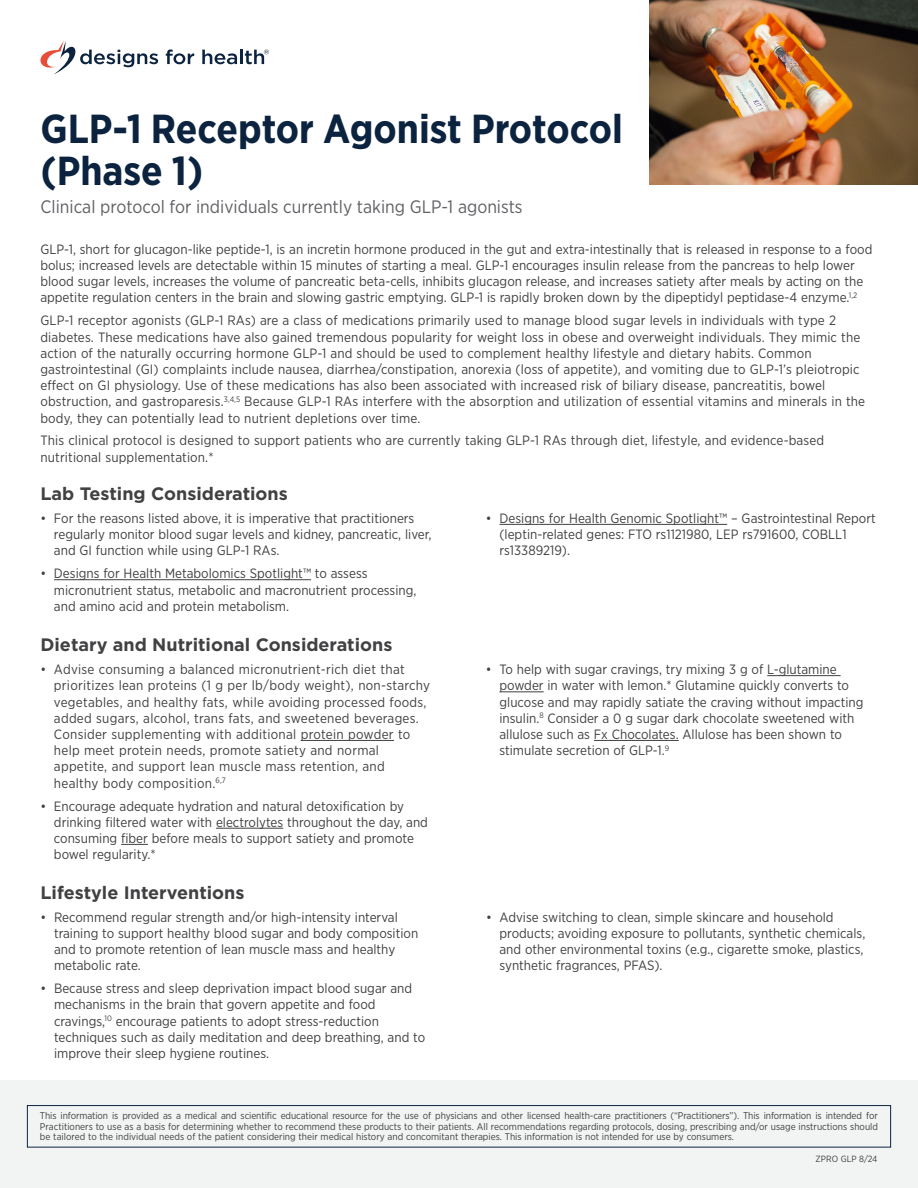
<style>
.page{position:relative;width:918px;height:1188px;background:#fff}
.page>*{position:absolute;margin:0;border:0;box-sizing:border-box;transform-origin:0 0}
.t1{font:700 40.5px/42px "Gotham Narrow";color:#0c2340}
.t2{font:700 18px "Gotham";color:#414042}
.t3{font:18px "Gotham Narrow";color:#606165}
.t4{font:13.5px/16.2px "Gotham Narrow";color:#414042}
.t5{font:13.5px/16.2px "Gotham Narrow";letter-spacing:.02em;color:#414042}
.t6{font:9.75px/10.5px "Gotham Narrow";color:#414042;text-align:justify}
.t7{font:9px "Gotham Narrow";color:#414042}
</style>
<div class="page">
<div style="left:0;top:1080px;width:918px;height:108px;background:#f2f4f4"></div>
<div style="left:27px;top:1105px;width:864px;height:43px;border:1px solid #0c2340"></div>
<img style="left:649px;top:0;width:269px;height:185px">
<svg style="left:40px;top:41px;width:118px;height:33px"></svg>
<svg style="left:166px;top:49px;width:28px;height:15px"></svg>
<svg style="left:202px;top:50px;width:35px;height:14px"></svg>
<hr style="left:240px;top:50px;width:3px;height:14px;background:#0c2340">
<svg style="left:245px;top:50px;width:24px;height:14px"></svg>
<hr style="left:54px;top:579px;width:257px;height:1px;background:#414042">
<hr style="left:499px;top:524px;width:228px;height:1px;background:#414042">
<hr style="left:301px;top:740px;width:93px;height:1px;background:#414042">
<hr style="left:216px;top:828px;width:67px;height:1px;background:#414042">
<svg style="left:121px;top:844px;width:27px;height:1px"></svg>
<hr style="left:767px;top:675px;width:74px;height:1px;background:#414042">
<hr style="left:499px;top:692px;width:45px;height:1px;background:#414042">
<hr style="left:594px;top:740px;width:85px;height:1px;background:#414042">
<h1 class="t1" style="left:40px;top:107px;width:584px">GLP-1 Receptor Agonist Protocol (Phase 1)</h1>
<h2 class="t3" style="left:40px;top:196px;width:484px">Clinical protocol for individuals currently taking GLP-1 agonists</h2>
<p class="t4" style="left:40px;top:241px;width:833px">GLP-1, short for glucagon-like peptide-1, is an incretin hormone produced in the gut and extra-intestinally that is released in response to a food bolus; increased levels are detectable within 15 minutes of starting a meal. GLP-1 encourages insulin release from the pancreas to help lower blood sugar levels, increases the volume of pancreatic beta-cells, inhibits glucagon release, and increases satiety after meals by acting on the appetite regulation centers in the brain and slowing gastric emptying. GLP-1 is rapidly broken down by the dipeptidyl peptidase-4 enzyme.<sup>1,2</sup></p>
<p class="t4" style="left:40px;top:312px;width:826px">GLP-1 receptor agonists (GLP-1 RAs) are a class of medications primarily used to manage blood sugar levels in individuals with type 2 diabetes. These medications have also gained tremendous popularity for weight loss in obese and overweight individuals. They mimic the action of the naturally occurring hormone GLP-1 and should be used to complement healthy lifestyle and dietary habits. Common gastrointestinal (GI) complaints include nausea, diarrhea/constipation, anorexia (loss of appetite), and vomiting due to GLP-1’s pleiotropic effect on GI physiology. Use of these medications has also been associated with increased risk of biliary disease, pancreatitis, bowel obstruction, and gastroparesis.<sup>3,4,5</sup> Because GLP-1 RAs interfere with the absorption and utilization of essential vitamins and minerals in the body, they can potentially lead to nutrient depletions over time.</p>
<p class="t4" style="left:40px;top:432px;width:785px">This clinical protocol is designed to support patients who are currently taking GLP-1 RAs through diet, lifestyle, and evidence-based nutritional supplementation.*</p>
<h2 class="t2" style="left:40px;top:482px;width:249px">Lab Testing Considerations</h2>
<p class="t4" style="left:54px;top:510px;width:379px;text-indent:-14px">• For the reasons listed above, it is imperative that practitioners regularly monitor blood sugar levels and kidney, pancreatic, liver, and GI function while using GLP-1 RAs.</p>
<p class="t4" style="left:54px;top:565px;width:364px;text-indent:-14px">• Designs for Health Metabolomics Spotlight™ to assess micronutrient status, metabolic and macronutrient processing, and amino acid and protein metabolism.</p>
<h2 class="t2" style="left:40px;top:633px;width:353px">Dietary and Nutritional Considerations</h2>
<p class="t5" style="left:54px;top:661px;width:378px;text-indent:-14px">• Advise consuming a balanced micronutrient-rich diet that prioritizes lean proteins (1 g per lb/body weight), non-starchy vegetables, and healthy fats, while avoiding processed foods, added sugars, alcohol, trans fats, and sweetened beverages.<br>Consider supplementing with additional protein powder to help meet protein needs, promote satiety and normal appetite, and support lean muscle mass retention, and healthy body composition.<sup>6,7</sup></p>
<p class="t4" style="left:54px;top:798px;width:376px;text-indent:-14px">• Encourage adequate hydration and natural detoxification by drinking filtered water with electrolytes throughout the day, and consuming fiber before meals to support satiety and promote bowel regularity.*</p>
<h2 class="t2" style="left:41px;top:880px;width:205px">Lifestyle Interventions</h2>
<p class="t4" style="left:54px;top:908px;width:366px;text-indent:-14px">• Recommend regular strength and/or high-intensity interval training to support healthy blood sugar and body composition and to promote retention of lean muscle mass and healthy metabolic rate.</p>
<p class="t4" style="left:54px;top:980px;width:373px;text-indent:-13px">• Because stress and sleep deprivation impact blood sugar and mechanisms in the brain that govern appetite and food cravings,<sup>10</sup> encourage patients to adopt stress-reduction techniques such as daily meditation and deep breathing, and to improve their sleep hygiene routines.</p>
<p class="t4" style="left:499px;top:510px;width:378px;text-indent:-14px">• Designs for Health Genomic Spotlight™ – Gastrointestinal Report (leptin-related genes: FTO rs1121980, LEP rs791600, COBLL1 rs13389219).</p>
<p class="t4" style="left:499px;top:661px;width:366px;text-indent:-13px">• To help with sugar cravings, try mixing 3 g of L-glutamine powder in water with lemon.* Glutamine quickly converts to glucose and may rapidly satiate the craving without impacting insulin.<sup>8</sup> Consider a 0 g sugar dark chocolate sweetened with allulose such as Fx Chocolates. Allulose has been shown to stimulate secretion of GLP-1.<sup>9</sup></p>
<p class="t4" style="left:500px;top:908px;width:367px;text-indent:-14px">• Advise switching to clean, simple skincare and household products; avoiding exposure to pollutants, synthetic chemicals, and other environmental toxins (e.g., cigarette smoke, plastics, synthetic fragrances, PFAS).</p>
<p class="t6" style="left:40px;top:1110px;width:840px">This information is provided as a medical and scientific educational resource for the use of physicians and other licensed health‑care practitioners (“Practitioners”). This information is intended for Practitioners to use as a basis for determining whether to recommend these products to their patients. All recommendations regarding protocols, dosing, prescribing and/or usage instructions should be tailored to the individual needs of the patient considering their medical history and concomitant therapies. This information is not intended for use by consumers.</p>
<p class="t7" style="left:816px;top:1154px;width:63px">ZPRO GLP 8/24</p>
</div>
